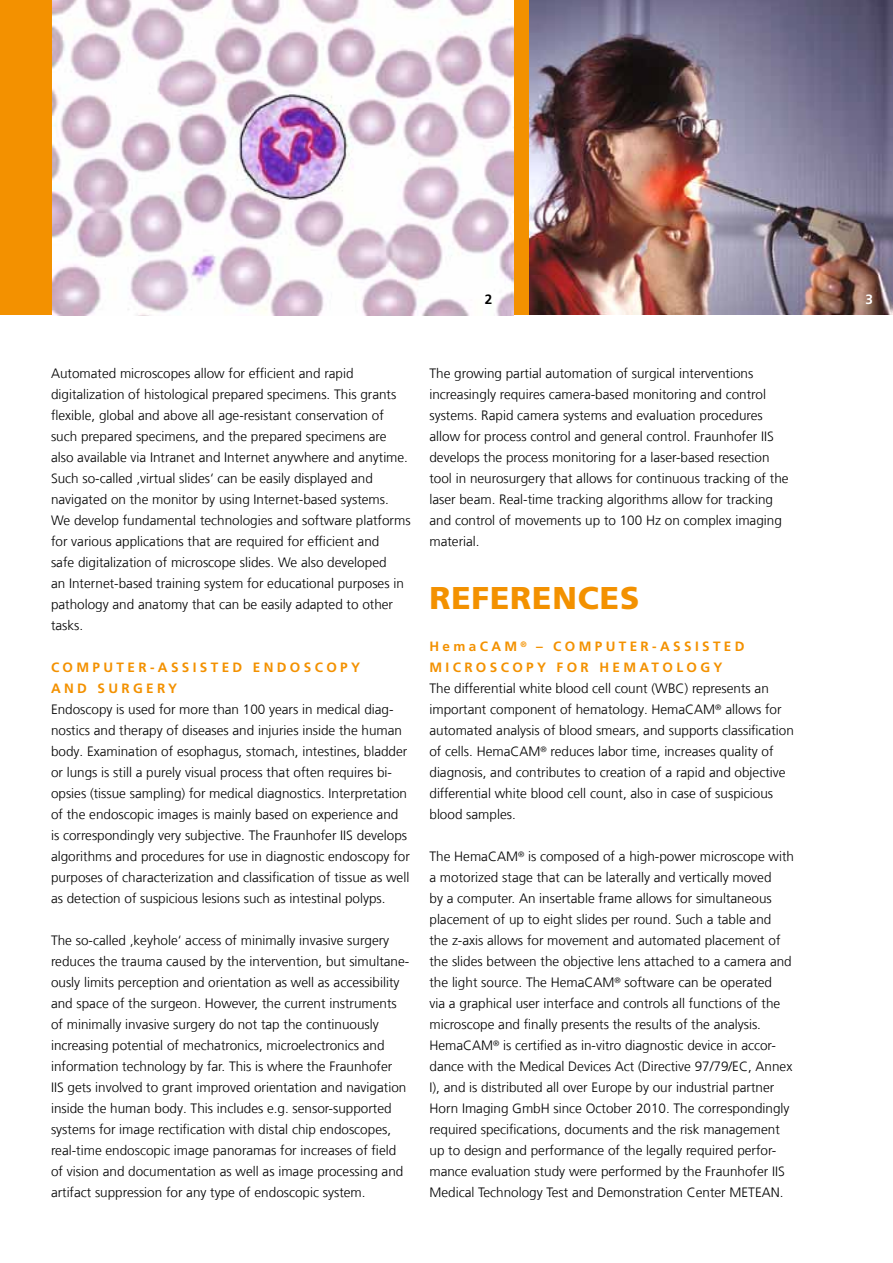
<style>
.page{position:relative;width:893px;height:1263px;background:#fff}
.page>*{position:absolute;margin:0;border:0;box-sizing:border-box;transform-origin:0 0}
.t1{font:900 31.5px "Frutiger LT Com";letter-spacing:.03em;color:#f39100}
.t2{font:300 13.5px/21px "Frutiger LT Com";color:#000}
.t3{font:700 13.5px/21px "Frutiger LT Com";letter-spacing:.25em;color:#f39100}
.t4{font:700 13.5px "Frutiger LT Com";color:#000}
.t5{font:700 13.5px "Frutiger LT Com";color:#fff}
</style>
<div class="page">
<div style="left:0;top:0;width:893px;height:314px;background:#f39100"></div>
<img style="left:52px;top:0;width:461px;height:315px">
<img style="left:529px;top:0;width:364px;height:314px">
<p class="t4" style="left:485px;top:292px;width:9px">2</p>
<p class="t5" style="left:865px;top:292px;width:9px">3</p>
<p class="t2" style="left:51px;top:363px;width:361px">Automated microscopes allow for efficient and rapid digitalization of histological prepared specimens. This grants flexible, global and above all age-resistant conservation of such prepared specimens, and the prepared specimens are also available via Intranet and Internet anywhere and anytime.<br>Such so-called ‚virtual slides‘ can be easily displayed and navigated on the monitor by using Internet-based systems.<br>We develop fundamental technologies and software platforms for various applications that are required for efficient and<br>safe digitalization of microscope slides. We also developed<br>an Internet-based training system for educational purposes in pathology and anatomy that can be easily adapted to other tasks.</p>
<p class="t3" style="left:51px;top:657px;width:311px">COMPUTER-ASSISTED ENDOSCOPY<br>AND SURGERY</p>
<p class="t2" style="left:51px;top:699px;width:360px">Endoscopy is used for more than 100 years in medical diag&shy;nostics and therapy of diseases and injuries inside the human body. Examination of esophagus, stomach, intestines, bladder or lungs is still a purely visual process that often requires bi&shy;opsies (tissue sampling) for medical diagnostics. Interpretation of the endoscopic images is mainly based on experience and is correspondingly very subjective. The Fraunhofer IIS develops algorithms and procedures for use in diagnostic endoscopy for purposes of characterization and classification of tissue as well as detection of suspicious lesions such as intestinal polyps.</p>
<p class="t2" style="left:51px;top:930px;width:360px">The so-called ‚keyhole‘ access of minimally invasive surgery reduces the trauma caused by the intervention, but simultane&shy;ously limits perception and orientation as well as accessibility and space of the surgeon. However, the current instruments of minimally invasive surgery do not tap the continuously increasing potential of mechatronics, microelectronics and information technology by far. This is where the Fraunhofer<br>IIS gets involved to grant improved orientation and navigation inside the human body. This includes e.g. sensor-supported systems for image rectification with distal chip endoscopes, real-time endoscopic image panoramas for increases of field of vision and documentation as well as image processing and artifact suppression for any type of endoscopic system.</p>
<p class="t2" style="left:429px;top:363px;width:361px">The growing partial automation of surgical interventions increasingly requires camera-based monitoring and control systems. Rapid camera systems and evaluation procedures allow for process control and general control. Fraunhofer IIS develops the process monitoring for a laser-based resection tool in neurosurgery that allows for continuous tracking of the laser beam. Real-time tracking algorithms allow for tracking and control of movements up to 100 Hz on complex imaging material.</p>
<h1 class="t1" style="left:429px;top:579px;width:211px">REFERENCES</h1>
<p class="t3" style="left:429px;top:636px;width:76px">HEMACAM</p>
<p class="t3" style="left:429px;top:636px;width:317px;text-indent:91px"><sup>®</sup> – COMPUTER-ASSISTED<br>MICROSCOPY FOR H EMATOLOGY</p>
<p class="t2" style="left:429px;top:678px;width:366px">The differential white blood cell count (WBC) represents an important component of hematology. HemaCAM<sup>®</sup> allows for automated analysis of blood smears, and supports classification of cells. HemaCAM<sup>®</sup> reduces labor time, increases quality of diagnosis, and contributes to creation of a rapid and objective differential white blood cell count, also in case of suspicious blood samples.</p>
<p class="t2" style="left:429px;top:846px;width:366px">The HemaCAM<sup>®</sup> is composed of a high-power microscope with a motorized stage that can be laterally and vertically moved<br>by a computer. An insertable frame allows for simultaneous placement of up to eight slides per round. Such a table and<br>the z-axis allows for movement and automated placement of the slides between the objective lens attached to a camera and the light source. The HemaCAM<sup>®</sup> software can be operated<br>via a graphical user interface and controls all functions of the microscope and finally presents the results of the analysis.<br>HemaCAM<sup>®</sup> is certified as in-vitro diagnostic device in accor&shy;dance with the Medical Devices Act (Directive 97/79/EC, Annex I), and is distributed all over Europe by our industrial partner Horn Imaging GmbH since October 2010. The correspondingly required specifications, documents and the risk management up to design and performance of the legally required perfor&shy;mance evaluation study were performed by the Fraunhofer IIS Medical Technology Test and Demonstration Center METEAN.</p>
</div>
